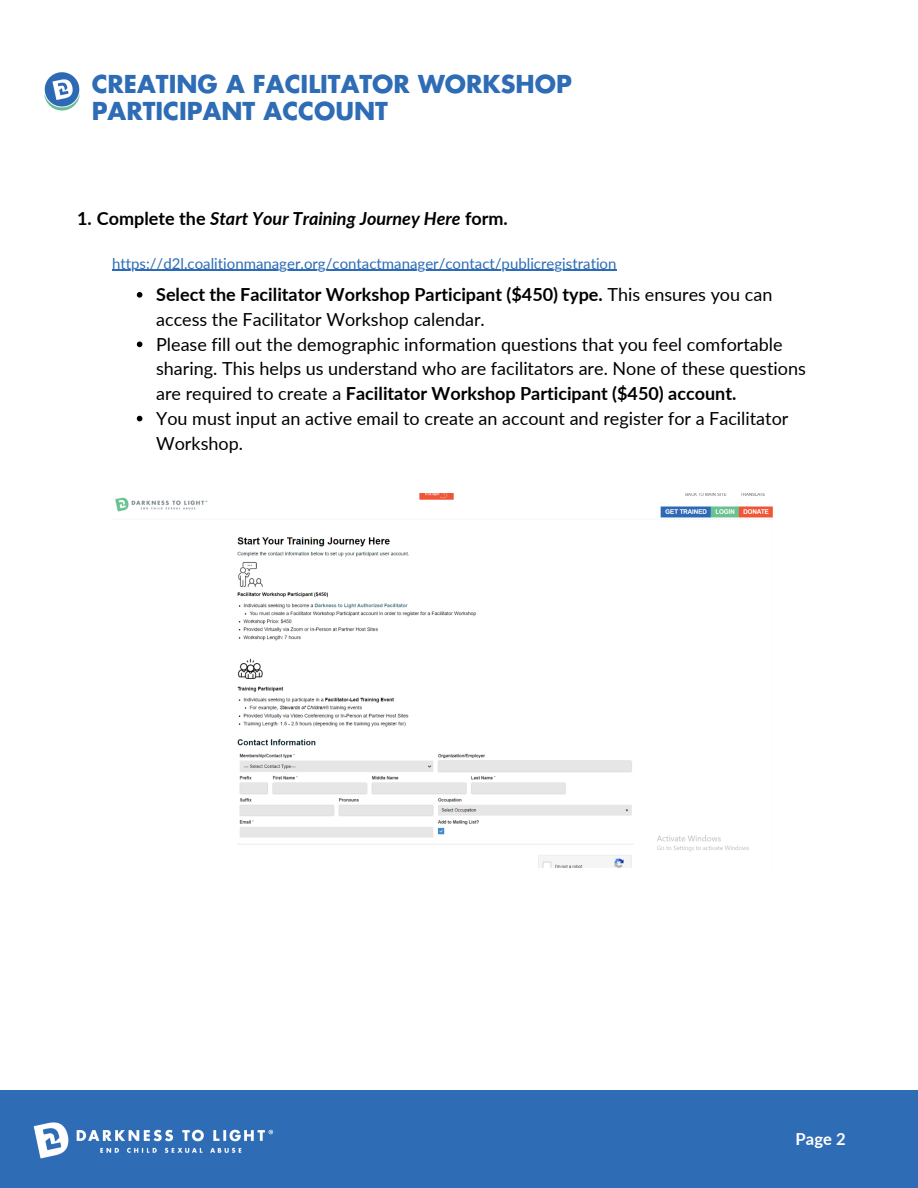
<style>
.page{position:relative;width:918px;height:1188px;background:#fff}
.page>*{position:absolute;margin:0;border:0;box-sizing:border-box;transform-origin:0 0}
.t1{font:700 24px/27px "Futura Std";color:#2e6cb5}
.t2{font:18px/24.8px "Lato";color:#000}
.t3{font:italic 700 18px "Lato";color:#000}
.t4{font:700 16.5px "Lato";color:#fff}
.t5{font:15px "Lato";color:#2d6cb5}
.s1{font-style:normal}
.s2{font-weight:700}
</style>
<div class="page">
<div style="left:0;top:1090px;width:918px;height:98px;background:#2e6cb5"></div>
<img style="left:33px;top:1122px;width:241px;height:37px">
<img style="left:45px;top:72px;width:35px;height:39px">
<img style="left:115px;top:494px;width:657px;height:373px">
<hr style="left:112px;top:270px;width:505px;height:1px;background:#2d6cb5">
<svg style="left:137px;top:292px;width:5px;height:6px"></svg>
<svg style="left:137px;top:342px;width:5px;height:5px"></svg>
<svg style="left:137px;top:416px;width:5px;height:5px"></svg>
<h2 class="t1" style="left:92px;top:72px;width:482px">CREATING A FACILITATOR WORKSHOP<br>PARTICIPANT ACCOUNT</h2>
<h2 class="t3" style="left:77px;top:207px;width:432px"><span class="s1">1. Complete the</span> Start Your Training Journey Here <span class="s1">form.</span></h2>
<p class="t5" style="left:112px;top:254px;width:506px">https://d2l.coalitionmanager.org/contactmanager/contact/publicregistration</p>
<p class="t2" style="left:156px;top:282px;width:618px"><span class="s2">Select the Facilitator Workshop Participant ($450) type.</span> This ensures you can access the Facilitator Workshop calendar.</p>
<p class="t2" style="left:156px;top:331px;width:651px">Please fill out the demographic information questions that you feel comfortable sharing. This helps us understand who are facilitators are. None of these questions are required to create a <span class="s2">Facilitator Workshop Participant ($450) account.</span></p>
<p class="t2" style="left:156px;top:405px;width:634px">You must input an active email to create an account and register for a Facilitator<br>Workshop.</p>
<h1 class="t4" style="left:796px;top:1129px;width:52px">Page 2</h1>
</div>
